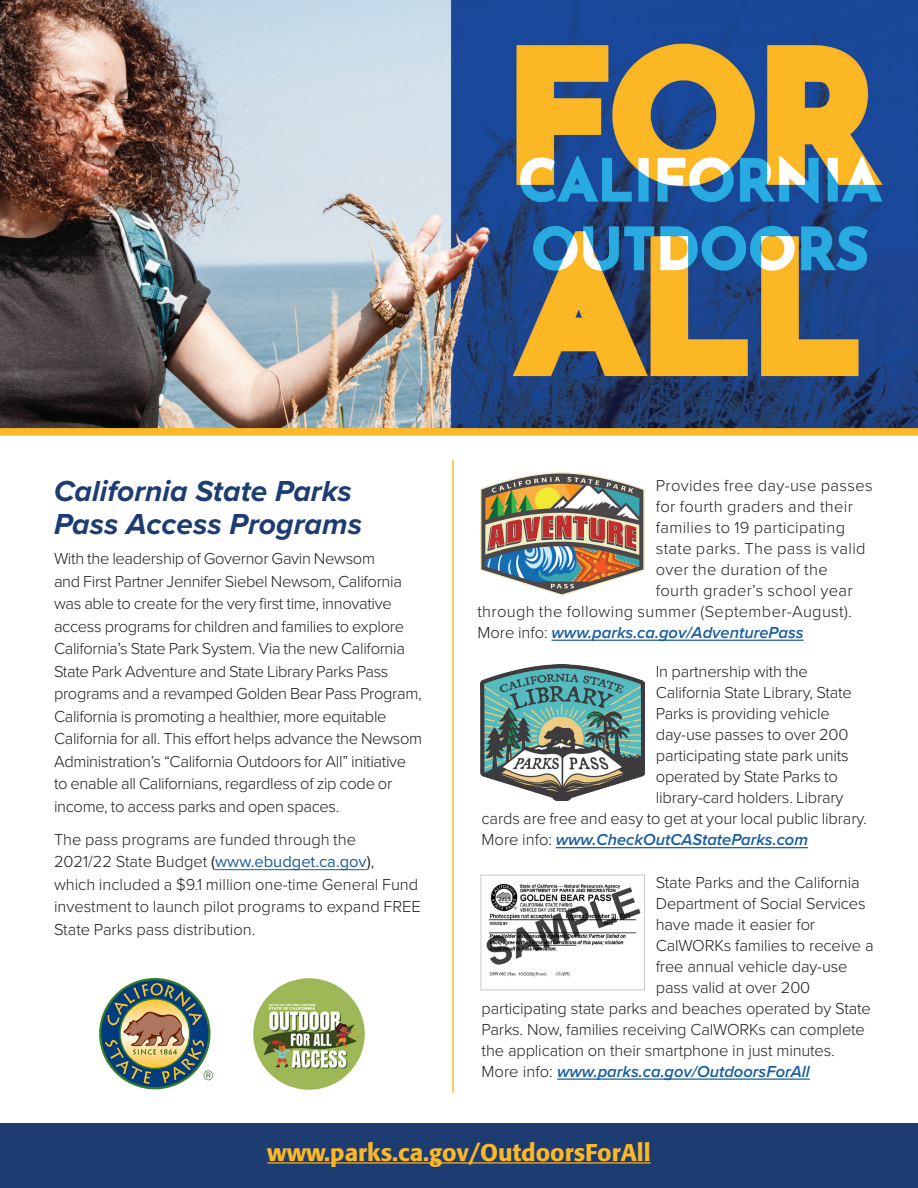
<style>
.page{position:relative;width:918px;height:1188px;background:#fff}
.page>*{position:absolute;margin:0;border:0;box-sizing:border-box;transform-origin:0 0}
.t1{font:italic 700 30px/33px "Proxima Nova";color:#1c3c72}
.t2{font:500 24px "Formata";color:#fcb827}
.t3{font:300 16.5px/22.5px "Proxima Nova";letter-spacing:-.01em;color:#231f20}
.t4{font:300 16.5px "Proxima Nova";letter-spacing:.02em;color:#231f20}
.t5{font:italic 600 16.5px "Proxima Nova";color:#175d9e}
.s1{font-weight:400}
.s2{font-weight:400;color:#175d9e}
.s3{font-weight:300;font-style:normal;color:#231f20}
</style>
<div class="page">
<div style="left:0;top:1123px;width:918px;height:65px;background:#1c3c72"></div>
<hr style="left:452px;top:460px;width:2px;height:633px;background:#fcb827">
<hr style="left:215px;top:869px;width:152px;height:1px;background:#175d9e">
<hr style="left:552px;top:640px;width:252px;height:1px;background:#175d9e">
<hr style="left:556px;top:847px;width:252px;height:1px;background:#175d9e">
<hr style="left:557px;top:1079px;width:253px;height:1px;background:#175d9e">
<hr style="left:267px;top:1162px;width:384px;height:2px;background:#fcb827">
<img style="left:0;top:0;width:918px;height:428px">
<div style="left:0;top:428px;width:918px;height:8px;background:#fcb827"></div>
<svg style="left:101px;top:980px;width:112px;height:107px"></svg>
<img style="left:253px;top:978px;width:111px;height:111px">
<img style="left:481px;top:473px;width:164px;height:122px">
<img style="left:481px;top:664px;width:164px;height:137px">
<img style="left:486px;top:883px;width:155px;height:94px">
<div style="left:480px;top:875px;width:165px;height:115px;border:1px solid #cdc9c8"></div>
<h1 class="t1" style="left:54px;top:474px;width:309px">California State Parks<br>Pass Access Programs</h1>
<p class="t3" style="left:54px;top:546px;width:370px">With the leadership of Governor Gavin Newsom<br>and First Partner Jennifer Siebel Newsom, California was able to create for the very frst time, innovative access programs for children and families to explore California’s State Park System. Via the new California State Park Adventure and State Library Parks Pass programs and a revamped Golden Bear Pass Program, California is promoting a healthier, more equitable California for all. This efort helps advance the Newsom Administration’s “California Outdoors for All” initiative to enable all Californians, regardless of zip code or income, to access parks and open spaces.</p>
<p class="t3" style="left:54px;top:827px;width:368px">The pass programs are funded through the<br>2021/22 State Budget <span class="s1">(</span><span class="s2">www.ebudget.ca.gov</span><span class="s1">)</span>,<br>which included a $9.1 million one-time General Fund investment to launch pilot programs to expand FREE State Parks pass distribution.</p>
<p class="t4" style="left:656px;top:473px;width:218px">Provides free day-use passes</p>
<p class="t4" style="left:656px;top:494px;width:199px">for fourth graders and their</p>
<p class="t4" style="left:656px;top:515px;width:191px">families to 19 participating</p>
<p class="t4" style="left:656px;top:536px;width:211px">state parks. The pass is valid</p>
<p class="t4" style="left:656px;top:557px;width:174px">over the duration of the</p>
<p class="t4" style="left:656px;top:578px;width:198px">fourth grader’s school year</p>
<p class="t4" style="left:477px;top:599px;width:376px">through the following summer (September-August).</p>
<p class="t5" style="left:477px;top:620px;width:328px"><span class="s3">More info:</span> www.parks.ca.gov/AdventurePass</p>
<p class="t3" style="left:656px;top:660px;width:154px">In partnership with the</p>
<p class="t3" style="left:656px;top:681px;width:198px">California State Library, State</p>
<p class="t3" style="left:656px;top:702px;width:176px">Parks is providing vehicle</p>
<p class="t3" style="left:656px;top:723px;width:194px">day-use passes to over 200</p>
<p class="t3" style="left:656px;top:744px;width:195px">participating state park units</p>
<p class="t3" style="left:656px;top:765px;width:184px">operated by State Parks to</p>
<p class="t3" style="left:656px;top:786px;width:189px">library-card holders. Library</p>
<p class="t3" style="left:482px;top:807px;width:387px">cards are free and easy to get at your local public library.</p>
<p class="t5" style="left:482px;top:827px;width:328px"><span class="s3">More info:</span> www.CheckOutCAStateParks.com</p>
<p class="t3" style="left:656px;top:870px;width:205px">State Parks and the California</p>
<p class="t3" style="left:656px;top:891px;width:211px">Department of Social Services</p>
<p class="t3" style="left:656px;top:912px;width:161px">have made it easier for</p>
<p class="t3" style="left:656px;top:933px;width:219px">CalWORKs families to receive a</p>
<p class="t3" style="left:656px;top:954px;width:193px">free annual vehicle day-use</p>
<p class="t3" style="left:656px;top:975px;width:156px">pass valid at over 200</p>
<p class="t3" style="left:482px;top:996px;width:391px">participating state parks and beaches operated by State</p>
<p class="t3" style="left:482px;top:1017px;width:385px">Parks. Now, families receiving CalWORKs can complete</p>
<p class="t3" style="left:482px;top:1038px;width:355px">the application on their smartphone in just minutes.</p>
<p class="t5" style="left:482px;top:1059px;width:330px"><span class="s3">More info:</span> www.parks.ca.gov/OutdoorsForAll</p>
<p class="t2" style="left:267px;top:1137px;width:385px">www.parks.ca.gov/OutdoorsForAll</p>
</div>
